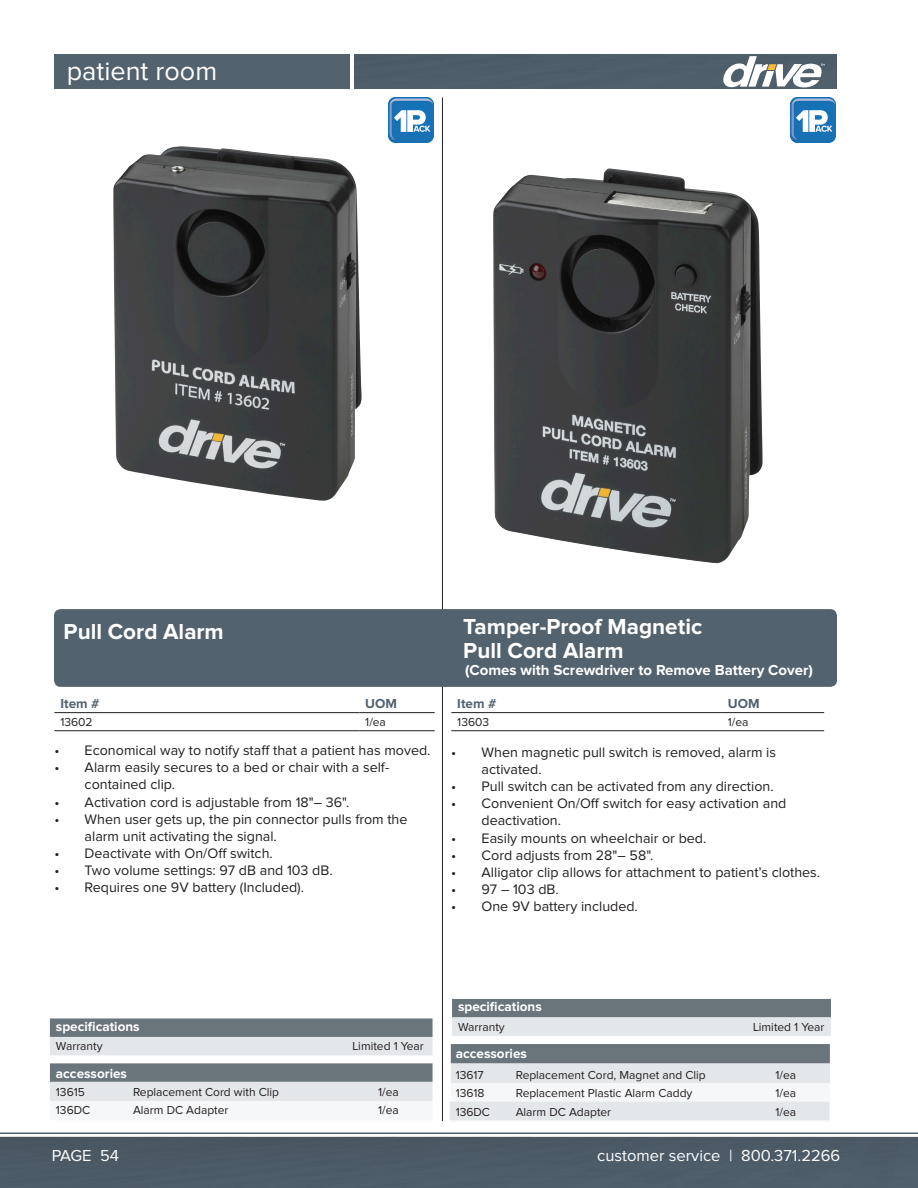
<style>
.page{position:relative;width:918px;height:1188px;background:#fff}
.page>*{position:absolute;margin:0;border:0;box-sizing:border-box;transform-origin:0 0}
.t1{font:27px "Proxima Nova";color:#fff}
.t2{font:700 22.5px/24px "Proxima Nova";color:#fff}
.t3{font:16.5px "Proxima Nova";color:#fff}
.t4{font:700 15px "Proxima Nova";color:#fff}
.t5{font:14.25px/17.1px "Proxima Nova";color:#231f20}
.t6{font:700 13.5px "Proxima Nova";color:#fff}
.CATNO_Header{font:700 13.5px "Proxima Nova";color:#52626f}
.Cell_Header{font:700 13.5px "Proxima Nova";color:#52626f}
.prdesc{font:12px "Proxima Nova";color:#231f20}
.CATNO{font:12px "Proxima Nova";color:#231f20}
.Cell{font:12px "Proxima Nova";color:#231f20}
</style>
<div class="page">
<hr style="left:0;top:1132px;width:918px;height:2px;background:#52626f">
<div style="left:0;top:1137px;width:918px;height:51px;background:#4b5b67"></div>
<div style="left:354px;top:54px;width:483px;height:35px;background:#4e5d6a"></div>
<div style="left:54px;top:54px;width:296px;height:35px;background:#52626f"></div>
<svg style="left:723px;top:56px;width:102px;height:32px"></svg>
<hr style="left:442px;top:98px;width:1px;height:1023px;background:#231f20">
<div style="left:54px;top:609px;width:783px;height:78px;background:#52626f;border-radius:7px"></div>
<hr style="left:54px;top:712px;width:305px;height:1px;background:#231f20">
<hr style="left:359px;top:712px;width:76px;height:1px;background:#231f20">
<hr style="left:54px;top:730px;width:305px;height:1px;background:#231f20">
<hr style="left:359px;top:730px;width:76px;height:1px;background:#231f20">
<svg style="left:50px;top:1018px;width:383px;height:37px;background:#a7aeb3"></svg>
<svg style="left:50px;top:1063px;width:383px;height:38px;background:#a9afb4"></svg>
<img style="left:388px;top:98px;width:45px;height:44px">
<img style="left:113px;top:146px;width:249px;height:355px">
<hr style="left:451px;top:712px;width:271px;height:1px;background:#231f20">
<hr style="left:722px;top:712px;width:102px;height:1px;background:#231f20">
<hr style="left:451px;top:730px;width:271px;height:1px;background:#231f20">
<hr style="left:722px;top:730px;width:102px;height:1px;background:#231f20">
<svg style="left:452px;top:999px;width:379px;height:37px;background:#a8aeb3"></svg>
<svg style="left:450px;top:1044px;width:380px;height:77px"></svg>
<img style="left:493px;top:168px;width:270px;height:395px">
<img style="left:791px;top:98px;width:45px;height:44px">
<h1 class="t1" style="left:67px;top:58px;width:152px">patient room</h1>
<p class="t2" style="left:64px;top:621px;width:162px">Pull Cord Alarm</p>
<p class="t2" style="left:463px;top:616px;width:240px">Tamper-Proof Magnetic<br>Pull Cord Alarm</p>
<p class="t4" style="left:465px;top:663px;width:349px">(Comes with Screwdriver to Remove Battery Cover)</p>
<p class="CATNO_Header" style="left:60px;top:697px;width:41px">Item #</p>
<p class="Cell_Header" style="left:365px;top:697px;width:33px">UOM</p>
<p class="CATNO" style="left:60px;top:717px;width:34px">13602</p>
<p class="Cell" style="left:365px;top:717px;width:22px">1/ea</p>
<p class="CATNO_Header" style="left:457px;top:697px;width:41px">Item #</p>
<p class="Cell_Header" style="left:728px;top:697px;width:33px">UOM</p>
<p class="CATNO" style="left:457px;top:717px;width:33px">13603</p>
<p class="Cell" style="left:728px;top:717px;width:22px">1/ea</p>
<p class="t5" style="left:54px;top:743px;width:378px">• Economical way to notify staff that a patient has moved.</p>
<p class="t5" style="left:85px;top:760px;width:306px;text-indent:-30px">• Alarm easily secures to a bed or chair with a self&shy;contained clip.</p>
<p class="t5" style="left:54px;top:794px;width:296px">• Activation cord is adjustable from 18"– 36".</p>
<p class="t5" style="left:85px;top:811px;width:324px;text-indent:-30px">• When user gets up, the pin connector pulls from the alarm unit activating the signal.</p>
<p class="t5" style="left:54px;top:845px;width:220px">• Deactivate with On/Off switch.</p>
<p class="t5" style="left:54px;top:862px;width:280px">• Two volume settings: 97 dB and 103 dB.</p>
<p class="t5" style="left:54px;top:879px;width:251px">• Requires one 9V battery (Included).</p>
<p class="t5" style="left:482px;top:744px;width:296px;text-indent:-30px">• When magnetic pull switch is removed, alarm is activated.</p>
<p class="t5" style="left:451px;top:779px;width:324px">• Pull switch can be activated from any direction.</p>
<p class="t5" style="left:482px;top:796px;width:306px;text-indent:-30px">• Convenient On/Off switch for easy activation and deactivation.</p>
<p class="t5" style="left:451px;top:830px;width:257px">• Easily mounts on wheelchair or bed.</p>
<p class="t5" style="left:451px;top:847px;width:204px">• Cord adjusts from 28"– 58".</p>
<p class="t5" style="left:451px;top:864px;width:370px">• Alligator clip allows for attachment to patient’s clothes.</p>
<p class="t5" style="left:451px;top:881px;width:109px">• 97 – 103 dB.</p>
<p class="t5" style="left:451px;top:898px;width:188px">• One 9V battery included.</p>
<p class="t6" style="left:56px;top:1020px;width:85px">specifications</p>
<p class="prdesc" style="left:56px;top:1041px;width:48px">Warranty</p>
<p class="prdesc" style="left:352px;top:1041px;width:73px">Limited 1 Year</p>
<p class="t6" style="left:56px;top:1067px;width:73px">accessories</p>
<p class="CATNO" style="left:56px;top:1086px;width:30px">13615</p>
<p class="prdesc" style="left:133px;top:1086px;width:148px">Replacement Cord with Clip</p>
<p class="Cell" style="left:378px;top:1086px;width:22px">1/ea</p>
<p class="CATNO" style="left:56px;top:1105px;width:36px">136DC</p>
<p class="prdesc" style="left:133px;top:1105px;width:97px">Alarm DC Adapter</p>
<p class="Cell" style="left:378px;top:1105px;width:22px">1/ea</p>
<p class="t6" style="left:458px;top:1001px;width:85px">specifications</p>
<p class="prdesc" style="left:458px;top:1021px;width:48px">Warranty</p>
<p class="prdesc" style="left:753px;top:1021px;width:73px">Limited 1 Year</p>
<p class="CATNO" style="left:456px;top:1069px;width:30px">13617</p>
<p class="prdesc" style="left:516px;top:1069px;width:192px">Replacement Cord, Magnet and Clip</p>
<p class="Cell" style="left:775px;top:1069px;width:22px">1/ea</p>
<p class="CATNO" style="left:456px;top:1088px;width:30px">13618</p>
<p class="prdesc" style="left:516px;top:1088px;width:178px">Replacement Plastic Alarm Caddy</p>
<p class="Cell" style="left:775px;top:1088px;width:22px">1/ea</p>
<p class="CATNO" style="left:456px;top:1106px;width:36px">136DC</p>
<p class="prdesc" style="left:516px;top:1106px;width:97px">Alarm DC Adapter</p>
<p class="Cell" style="left:775px;top:1106px;width:22px">1/ea</p>
<p class="t6" style="left:456px;top:1048px;width:73px">accessories</p>
<p class="t3" style="left:52px;top:1148px;width:69px">PAGE 54</p>
<p class="t3" style="left:597px;top:1148px;width:244px">customer service | 800.371.2266</p>
</div>
